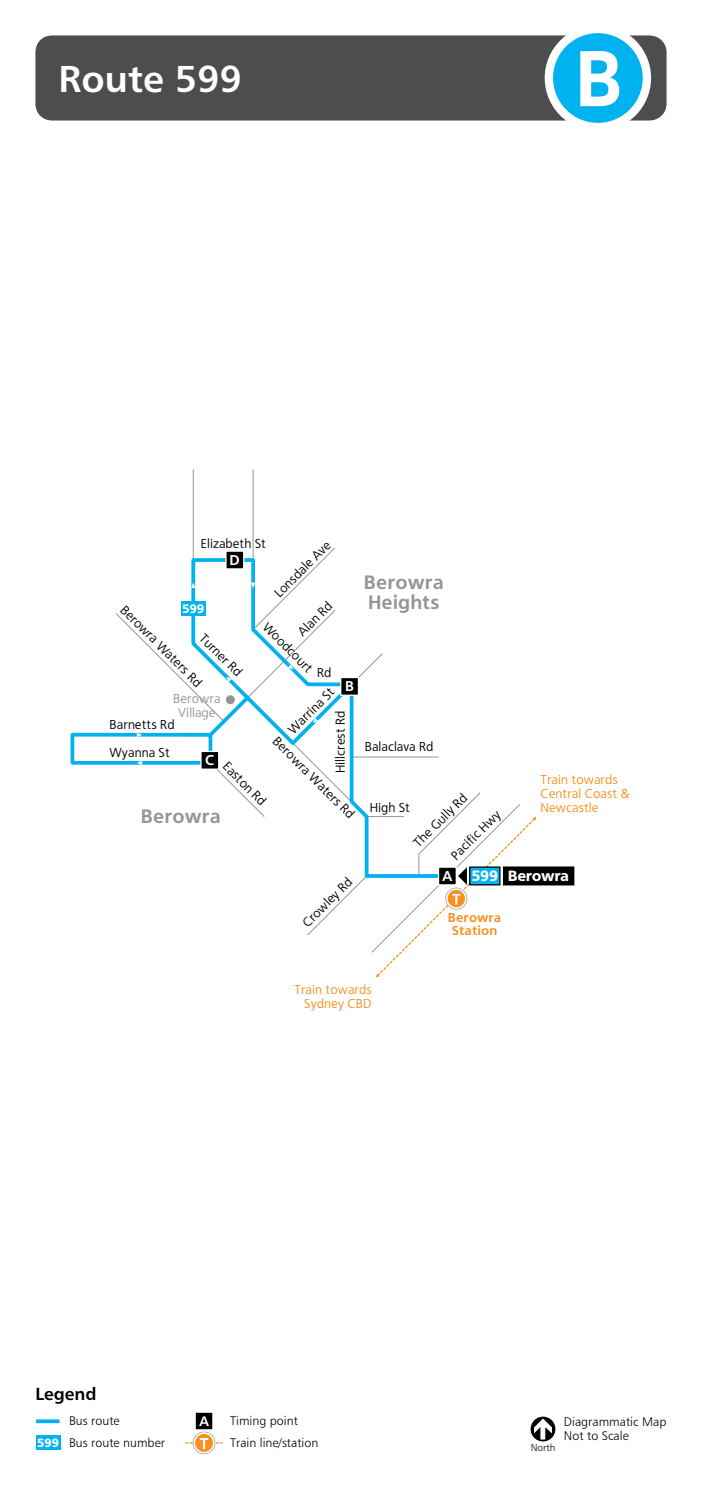
<style>
.page{position:relative;width:702px;height:1489px;background:#fff}
.page>*{position:absolute;margin:0;border:0;box-sizing:border-box;transform-origin:0 0}
.t1{font:500 37.5px "Trans Text Md";color:#fff}
.t2{font:500 18.75px/20px "Trans Text";color:#939598}
.t3{font:500 17.5px "Trans Text Md";color:#000}
.t4{font:700 14.5px "Trans Text";color:#fff}
.t5{font:500 13.75px "Trans Text";color:#fff}
.t6{font:500 13.75px "Trans Text Md";color:#fff}
.t7{font:300 12.5px "Trans Text";color:#010101}
.t8{font:300 12.5px/22px "Trans Text Lt";color:#000}
.t9{font:300 12.5px/13.8px "Trans Text";color:#f7901e;text-align:right}
.t10{font:500 12.5px/13.8px "Trans Text";color:#f7901e;text-align:center}
.t11{font:300 12.5px/13.8px "Trans Text";color:#939598;text-align:center}
.t12{font:700 12px "Trans Text Bd";color:#fff}
.t13{font:700 12px "Trans Text";color:#fff}
.t14{font:300 10px "Trans Text Lt";color:#000}
</style>
<div class="page">
<svg style="left:530px;top:1416px;width:25px;height:25px"></svg>
<div style="left:35px;top:35px;width:631px;height:85px;background:#4d4d4f;border-radius:17px"></div>
<svg style="left:544px;top:33px;width:107px;height:90px;background:#6bc3e2"></svg>
<hr style="left:36px;top:1419px;width:24px;height:3px;background:#00b3f0">
<div style="left:36px;top:1435px;width:25px;height:14px;background:#00b3f0"></div>
<div style="left:195px;top:1411px;width:18px;height:18px;background:#000"></div>
<div style="left:194px;top:1411px;width:19px;height:19px;border:1px solid #fff"></div>
<svg style="left:185px;top:1431px;width:38px;height:22px"></svg>
<svg style="left:70px;top:556px;width:369px;height:323px"></svg>
<div style="left:181px;top:602px;width:25px;height:14px;background:#00b3f0"></div>
<div style="left:503px;top:867px;width:70px;height:17px;background:#010101"></div>
<div style="left:503px;top:866px;width:71px;height:19px;border:1px solid #010101"></div>
<svg style="left:226px;top:676px;width:6px;height:6px"></svg>
<svg style="left:137px;top:760px;width:5px;height:5px"></svg>
<svg style="left:137px;top:732px;width:5px;height:5px"></svg>
<svg style="left:288px;top:664px;width:5px;height:5px"></svg>
<svg style="left:313px;top:717px;width:5px;height:6px"></svg>
<svg style="left:191px;top:582px;width:4px;height:6px"></svg>
<svg style="left:251px;top:582px;width:4px;height:6px"></svg>
<div style="left:341px;top:677px;width:17px;height:18px;background:#010101"></div>
<div style="left:340px;top:677px;width:19px;height:18px;border:1px solid #fff"></div>
<div style="left:201px;top:751px;width:18px;height:18px;background:#010101"></div>
<div style="left:200px;top:750px;width:19px;height:19px;border:1px solid #fff"></div>
<div style="left:226px;top:551px;width:18px;height:18px;background:#010101"></div>
<div style="left:225px;top:550px;width:19px;height:19px;border:1px solid #fff"></div>
<div style="left:226px;top:695px;width:9px;height:9px;background:#939598;border-radius:50%"></div>
<svg style="left:376px;top:816px;width:160px;height:161px"></svg>
<h1 class="t1" style="left:58px;top:55px;width:185px">Route 599</h1>
<p class="t7" style="left:201px;top:536px;width:67px">Elizabeth St</p>
<p class="t5" style="left:229px;top:551px;width:12px">D</p>
<p class="t7" style="left:271px;top:589px;width:75px;rotate:-45deg">Lonsdale A ve</p>
<p class="t7" style="left:294px;top:628px;width:44px;rotate:-45deg">A lan Rd</p>
<p class="t13" style="left:182px;top:601px;width:24px">599</p>
<p class="t7" style="left:128px;top:602px;width:111px;rotate:45deg">Berowra Waters Rd</p>
<p class="t7" style="left:270px;top:619px;width:66px;rotate:45deg">Woodcourt</p>
<p class="t7" style="left:207px;top:630px;width:56px;rotate:45deg">Turner Rd</p>
<p class="t7" style="left:317px;top:664px;width:16px">Rd</p>
<p class="t5" style="left:345px;top:677px;width:11px">B</p>
<p class="t7" style="left:285px;top:726px;width:61px;rotate:-45deg">Warrina St</p>
<p class="t11" style="left:173px;top:691px;width:49px">Berowra<br>Village</p>
<p class="t7" style="left:332px;top:773px;width:64px;rotate:-90deg">Hillcrest Rd</p>
<p class="t7" style="left:109px;top:717px;width:67px">Barnetts Rd</p>
<p class="t7" style="left:280px;top:733px;width:111px;rotate:45deg">Berowra Waters Rd</p>
<p class="t7" style="left:109px;top:745px;width:62px">Wyanna St</p>
<p class="t5" style="left:205px;top:751px;width:11px">C</p>
<p class="t7" style="left:230px;top:758px;width:57px;rotate:45deg">Easton Rd</p>
<h2 class="t2" style="left:141px;top:806px;width:82px">Berowra</h2>
<p class="t7" style="left:299px;top:919px;width:66px;rotate:-45deg">Crowley Rd</p>
<h2 class="t2" style="left:364px;top:571px;width:82px">Berowra<br>Heights</h2>
<p class="t7" style="left:364px;top:739px;width:70px">Balaclava Rd</p>
<p class="t7" style="left:410px;top:839px;width:71px;rotate:-45deg">The Gully Rd</p>
<p class="t7" style="left:369px;top:799px;width:42px">High St</p>
<p class="t7" style="left:448px;top:852px;width:66px;rotate:-45deg">Pacific Hwy</p>
<p class="t9" style="left:540px;top:772px;width:91px;text-align:left">Train towards<br>Central Coast &amp;<br>Newcastle</p>
<p class="t5" style="left:442px;top:867px;width:12px">A</p>
<p class="t4" style="left:471px;top:866px;width:99px">599 Berowra</p>
<p class="t10" style="left:448px;top:910px;width:55px">Berowra<br>Station</p>
<p class="t9" style="left:294px;top:982px;width:79px">Train towards<br>Sydney CBD</p>
<h3 class="t3" style="left:35px;top:1382px;width:63px">Legend</h3>
<p class="t12" style="left:37px;top:1434px;width:23px">599</p>
<p class="t8" style="left:69px;top:1408px;width:97px">Bus route<br>Bus route number</p>
<p class="t6" style="left:199px;top:1412px;width:11px">A</p>
<p class="t8" style="left:230px;top:1408px;width:90px">Timing point<br>Train line/station</p>
<p class="t14" style="left:530px;top:1441px;width:26px">North</p>
<p class="t8" style="left:564px;top:1414px;width:104px;line-height:13.8px">Diagrammatic Map<br>Not to Scale</p>
</div>
